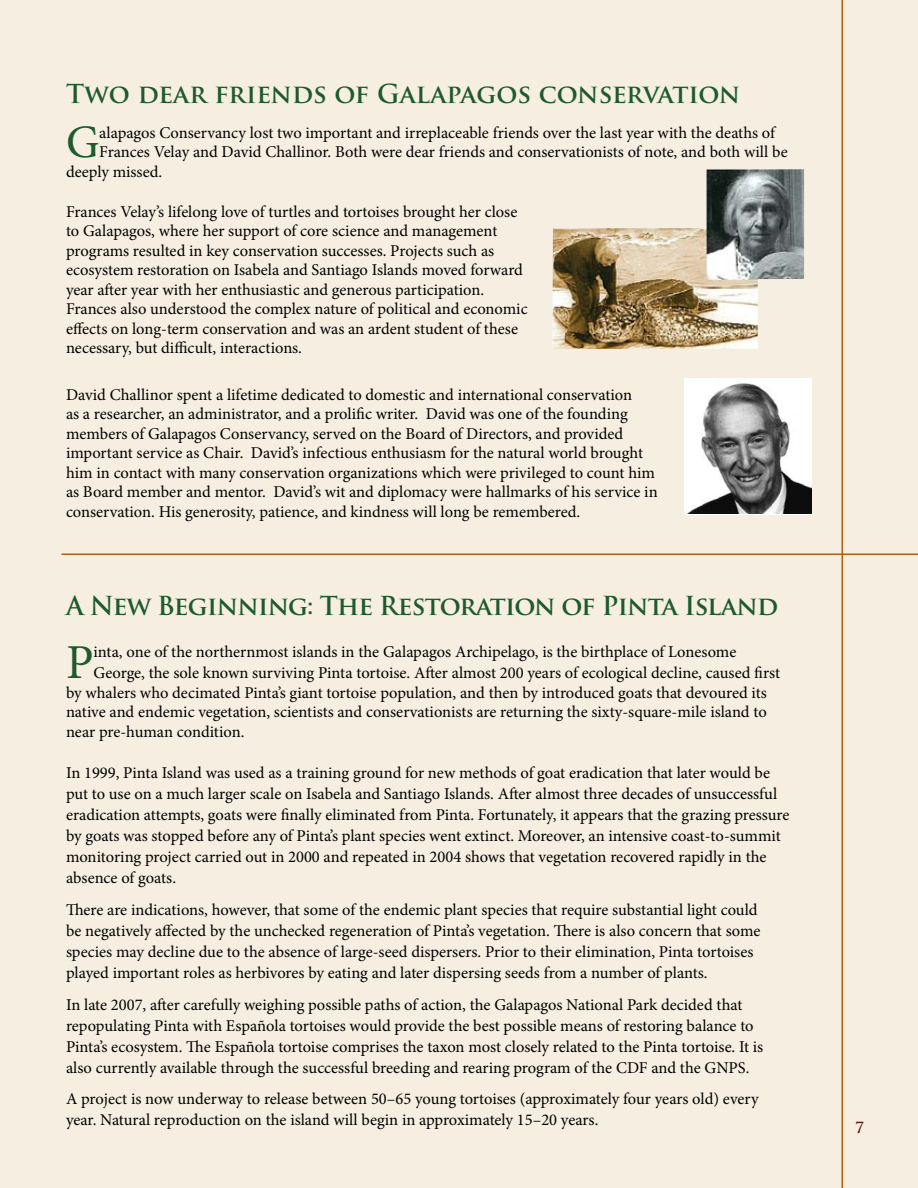
<style>
.page{position:relative;width:918px;height:1188px;background:#f5eee1}
.page>*{position:absolute;margin:0;border:0;box-sizing:border-box;transform-origin:0 0}
.t1{font:48.75px "Minion Pro";color:#1e5a2d}
.t2{font:46.5px "Minion Pro";color:#1e5a2d}
.t3{font:700 25.5px "Trajan Pro";letter-spacing:-.03em;color:#1e5a2d}
.t4{font:700 25.5px "Trajan Pro";color:#1e5a2d}
.t5{font:16.5px/19.5px "Minion Pro";color:#000}
</style>
<div class="page">
<hr style="left:842px;top:0;width:1px;height:1188px;background:#b06010">
<hr style="left:62px;top:554px;width:856px;height:1px;background:#b06010">
<img style="left:685px;top:378px;width:126px;height:136px">
<img style="left:552px;top:169px;width:252px;height:180px">
<h3 class="t4" style="left:66px;top:78px;width:676px">Two dear friends of Galapagos conservation</h3>
<h2 class="t2" style="left:66px;top:111px;width:35px">G</h2>
<p class="t5" style="left:99px;top:123px;width:677px">alapagos Conservancy lost two important and irreplaceable friends over the last year with the deaths of</p>
<p class="t5" style="left:99px;top:142px;width:690px">Frances Velay and David Challinor. Both were dear friends and conservationists of note, and both will be</p>
<p class="t5" style="left:66px;top:162px;width:98px">deeply missed.</p>
<p class="t5" style="left:66px;top:202px;width:463px">Frances Velay’s lifelong love of turtles and tortoises brought her close to Galapagos, where her support of core science and management programs resulted in key conservation successes. Projects such as ecosystem restoration on Isabela and Santiago Islands moved forward year after year with her enthusiastic and generous participation.<br>Frances also understood the complex nature of political and economic effects on long-term conservation and was an ardent student of these necessary, but difficult, interactions.</p>
<p class="t5" style="left:66px;top:385px;width:593px">David Challinor spent a lifetime dedicated to domestic and international conservation<br>as a researcher, an administrator, and a prolific writer. David was one of the founding members of Galapagos Conservancy, served on the Board of Directors, and provided important service as Chair. David’s infectious enthusiasm for the natural world brought him in contact with many conservation organizations which were privileged to count him as Board member and mentor. David’s wit and diplomacy were hallmarks of his service in conservation. His generosity, patience, and kindness will long be remembered.</p>
<h3 class="t3" style="left:66px;top:590px;width:714px">A New Beginning: The Restoration of Pinta Island</h3>
<h1 class="t1" style="left:66px;top:630px;width:29px">P</h1>
<p class="t5" style="left:93px;top:642px;width:688px;line-height:21px">inta, one of the northernmost islands in the Galapagos Archipelago, is the birthplace of Lonesome<br>George, the sole known surviving Pinta tortoise. After almost 200 years of ecological decline, caused first</p>
<p class="t5" style="left:66px;top:683px;width:702px;text-align:justify">by whalers who decimated Pinta’s giant tortoise population, and then by introduced goats that devoured its native and endemic vegetation, scientists and conservationists are returning the sixty-square-mile island to near pre-human condition.</p>
<p class="t5" style="left:66px;top:762px;width:725px;line-height:21px">In 1999, Pinta Island was used as a training ground for new methods of goat eradication that later would be put to use on a much larger scale on Isabela and Santiago Islands. After almost three decades of unsuccessful eradication attempts, goats were finally eliminated from Pinta. Fortunately, it appears that the grazing pressure by goats was stopped before any of Pinta’s plant species went extinct. Moreover, an intensive coast-to-summit monitoring project carried out in 2000 and repeated in 2004 shows that vegetation recovered rapidly in the absence of goats.</p>
<p class="t5" style="left:66px;top:899px;width:696px;line-height:21px">There are indications, however, that some of the endemic plant species that require substantial light could be negatively affected by the unchecked regeneration of Pinta’s vegetation. There is also concern that some species may decline due to the absence of large-seed dispersers. Prior to their elimination, Pinta tortoises played important roles as herbivores by eating and later dispersing seeds from a number of plants.</p>
<p class="t5" style="left:66px;top:994px;width:699px;line-height:21px">In late 2007, after carefully weighing possible paths of action, the Galapagos National Park decided that repopulating Pinta with Española tortoises would provide the best possible means of restoring balance to Pinta’s ecosystem. The Española tortoise comprises the taxon most closely related to the Pinta tortoise. It is also currently available through the successful breeding and rearing program of the CDF and the GNPS.</p>
<p class="t5" style="left:66px;top:1089px;width:694px;line-height:21px">A project is now underway to release between 50–65 young tortoises (approximately four years old) every year. Natural reproduction on the island will begin in approximately 15–20 years.</p>
</div>
